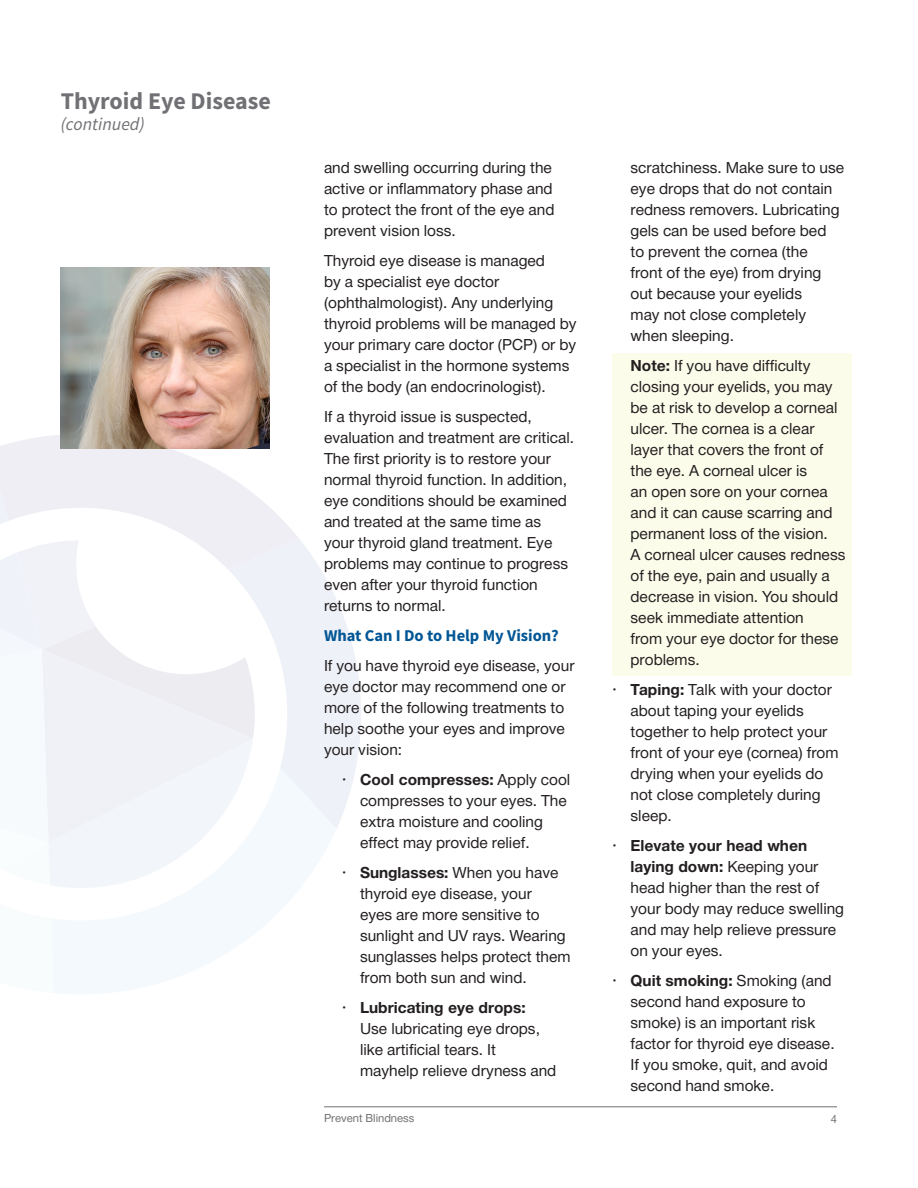
<style>
.page{position:relative;width:918px;height:1188px;background:#fff}
.page>*{position:absolute;margin:0;border:0;box-sizing:border-box;transform-origin:0 0}
.t1{font:700 24px "Source Sans Pro";color:#717074}
.t2{font:italic 18px "Source Sans Pro";color:#717074}
.t3{font:16.5px/21px "Helvetica Neue H55";color:#231f20}
.t4{font:700 16.5px "Source Sans Pro";color:#005595}
.t5{font:12px "Helvetica Neue H55";color:#717074}
.s1{font-family:"Helvetica Neue H75"}
</style>
<div class="page">
<svg style="left:54px;top:888px;width:246px;height:106px;fill:#f4f9fd"></svg>
<svg style="left:52px;top:919px;width:2px;height:55px"></svg>
<svg style="left:0;top:434px;width:361px;height:454px"></svg>
<hr style="left:324px;top:1107px;width:513px;height:1px;background:#717074">
<div style="left:612px;top:353px;width:240px;height:322px;background:#fcfceb"></div>
<img style="left:61px;top:268px;width:209px;height:181px">
<p class="t1" style="left:61px;top:85px;width:212px">Thyroid Eye Disease</p>
<p class="t2" style="left:61px;top:113px;width:86px">(continued)</p>
<p class="t3" style="left:324px;top:158px;width:232px">and swelling occurring during the active or inflammatory phase and to protect the front of the eye and prevent vision loss.</p>
<p class="t3" style="left:324px;top:251px;width:254px">Thyroid eye disease is managed<br>by a specialist eye doctor (ophthalmologist). Any underlying thyroid problems will be managed by your primary care doctor (PCP) or by a specialist in the hormone systems of the body (an endocrinologist).</p>
<p class="t3" style="left:324px;top:407px;width:252px">If a thyroid issue is suspected, evaluation and treatment are critical.<br>The first priority is to restore your normal thyroid function. In addition, eye conditions should be examined and treated at the same time as your thyroid gland treatment. Eye problems may continue to progress even after your thyroid function returns to normal.</p>
<p class="t4" style="left:324px;top:624px;width:236px">What Can I Do to Help My Vision?</p>
<p class="t3" style="left:324px;top:656px;width:252px">If you have thyroid eye disease, your eye doctor may recommend one or more of the following treatments to help soothe your eyes and improve your vision:</p>
<p class="t3" style="left:360px;top:770px;width:212px;text-indent:-18px">• <span class="s1">Cool compresses:</span> Apply cool compresses to your eyes. The extra moisture and cooling effect may provide relief.</p>
<p class="t3" style="left:360px;top:863px;width:212px;text-indent:-18px">• <span class="s1">Sunglasses:</span> When you have thyroid eye disease, your<br>eyes are more sensitive to sunlight and UV rays. Wearing sunglasses helps protect them from both sun and wind.</p>
<p class="t3" style="left:360px;top:998px;width:198px;text-indent:-18px">• <span class="s1">Lubricating eye drops:<br></span>Use lubricating eye drops, like artificial tears. It mayhelp relieve dryness and</p>
<p class="t3" style="left:631px;top:158px;width:215px">scratchiness. Make sure to use eye drops that do not contain redness removers. Lubricating gels can be used before bed to prevent the cornea (the<br>front of the eye) from drying out because your eyelids<br>may not close completely when sleeping.</p>
<p class="t3" style="left:631px;top:356px;width:216px"><span class="s1">Note:</span> If you have difficulty closing your eyelids, you may be at risk to develop a corneal ulcer. The cornea is a clear layer that covers the front of the eye. A corneal ulcer is<br>an open sore on your cornea and it can cause scarring and permanent loss of the vision.<br>A corneal ulcer causes redness of the eye, pain and usually a decrease in vision. You should seek immediate attention<br>from your eye doctor for these problems.</p>
<p class="t3" style="left:631px;top:680px;width:209px;text-indent:-18px">• <span class="s1">Taping:</span> Talk with your doctor about taping your eyelids together to help protect your front of your eye (cornea) from drying when your eyelids do not close completely during sleep.</p>
<p class="t3" style="left:631px;top:836px;width:215px;text-indent:-18px">• <span class="s1">Elevate your head when laying down:</span> Keeping your head higher than the rest of your body may reduce swelling and may help relieve pressure on your eyes.</p>
<p class="t3" style="left:631px;top:971px;width:206px;text-indent:-18px">• <span class="s1">Quit smoking:</span> Smoking (and second hand exposure to smoke) is an important risk factor for thyroid eye disease.<br>If you smoke, quit, and avoid second hand smoke.</p>
<p class="t5" style="left:324px;top:1110px;width:92px">Prevent Blindness</p>
<p class="t5" style="left:831px;top:1111px;width:8px">4</p>
</div>
